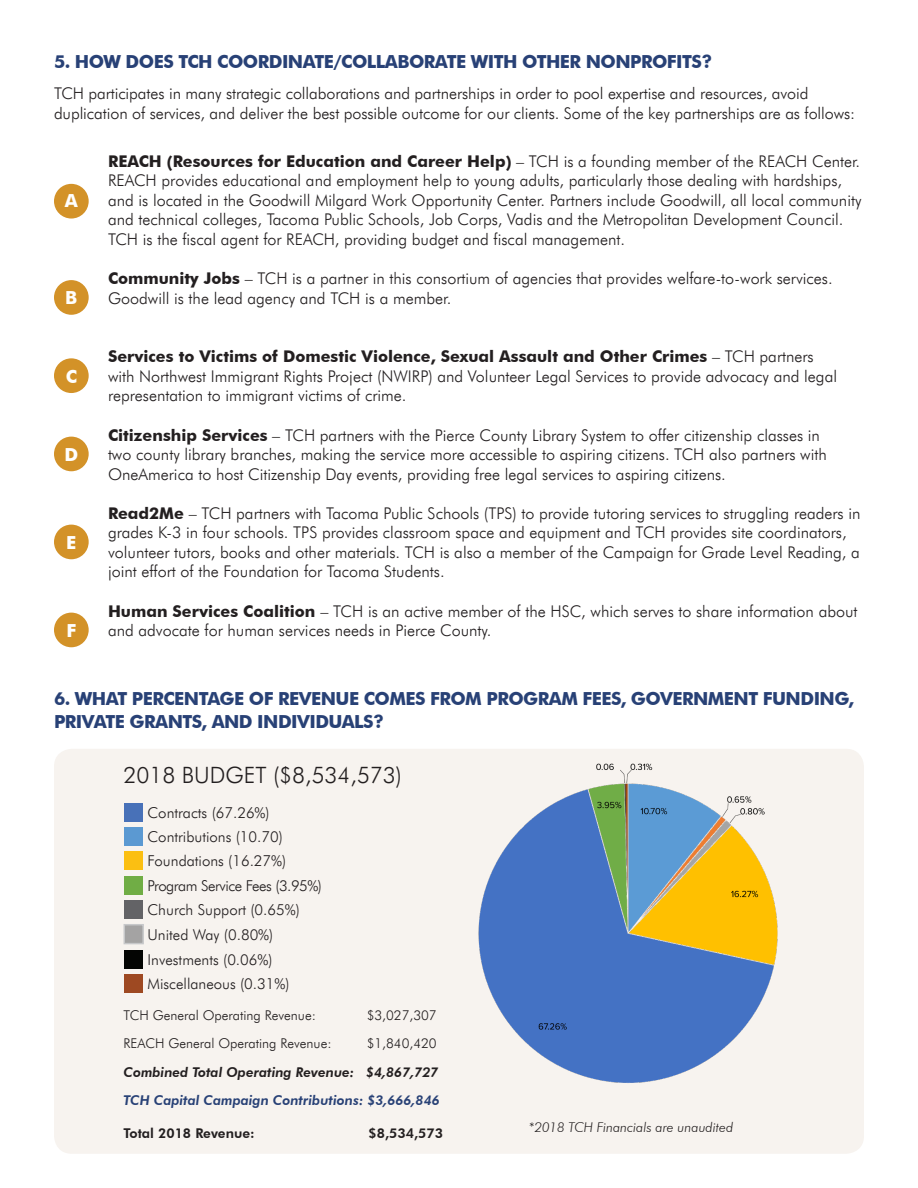
<style>
.page{position:relative;width:918px;height:1188px;background:#fff}
.page>*{position:absolute;margin:0;border:0;box-sizing:border-box;transform-origin:0 0}
.t1{font:300 22.5px "Futura BT";color:#231f20}
.t2{font:700 18px/22.5px "Futura BT";letter-spacing:-.03em;color:#284176}
.t3{font:700 18px "Futura BT";color:#fff}
.t4{font:300 16.2px/19.5px "Futura BT";color:#231f20}
.t5{font:300 15px "Futura BT";color:#231f20}
.t6{font:300 15px "Futura BT";letter-spacing:-.03em;color:#231f20}
.t7{font:300 13.5px "Futura BT";color:#231f20}
.t8{font:italic 800 13.5px "Futura BT";color:#284176}
.t9{font:italic 800 13.5px "Futura BT";color:#231f20}
.t10{font:italic 300 13.5px "Futura BT";color:#231f20}
.t11{font:800 13.5px "Futura BT";color:#231f20}
.s1{font-weight:700}
</style>
<div class="page">
<div style="left:54px;top:749px;width:810px;height:405px;background:#f7f3ef;border-radius:18px"></div>
<div style="left:54px;top:184px;width:35px;height:35px;background:#d39228;border-radius:50%"></div>
<div style="left:54px;top:280px;width:35px;height:35px;background:#d39228;border-radius:50%"></div>
<div style="left:54px;top:358px;width:35px;height:35px;background:#d39228;border-radius:50%"></div>
<div style="left:54px;top:437px;width:35px;height:34px;background:#d39228;border-radius:50%"></div>
<div style="left:54px;top:525px;width:35px;height:34px;background:#d39228;border-radius:50%"></div>
<div style="left:54px;top:613px;width:35px;height:34px;background:#d39228;border-radius:50%"></div>
<div style="left:124px;top:827px;width:19px;height:19px;background:#5b99d2"></div>
<div style="left:124px;top:900px;width:19px;height:19px;background:#636366"></div>
<div style="left:124px;top:924px;width:20px;height:20px;background:#a4a3a3;border:2px solid #c7c8ca"></div>
<div style="left:124px;top:803px;width:19px;height:19px;background:#4871b8"></div>
<div style="left:124px;top:851px;width:19px;height:19px;background:#fbbf12"></div>
<div style="left:124px;top:876px;width:19px;height:19px;background:#70ad45"></div>
<div style="left:124px;top:950px;width:19px;height:19px;background:#040503"></div>
<div style="left:124px;top:974px;width:19px;height:19px;background:#9e4922"></div>
<img style="left:478px;top:763px;width:300px;height:320px">
<p class="t2" style="left:54px;top:50px;width:660px">5. HOW DOES TCH COORDINATE/COLLABORATE WITH OTHER NONPROFITS?</p>
<p class="t4" style="left:54px;top:83px;width:803px">TCH participates in many strategic collaborations and partnerships in order to pool expertise and resources, avoid duplication of services, and deliver the best possible outcome for our clients. Some of the key partnerships are as follows:</p>
<p class="t4" style="left:108px;top:151px;width:755px"><span class="s1">REACH (Resources for Education and Career Help)</span> – TCH is a founding member of the REACH Center.<br>REACH provides educational and employment help to young adults, particularly those dealing with hardships, and is located in the Goodwill Milgard Work Opportunity Center. Partners include Goodwill, all local community and technical colleges, Tacoma Public Schools, Job Corps, Vadis and the Metropolitan Development Council.<br>TCH is the fiscal agent for REACH, providing budget and fiscal management.</p>
<p class="t4" style="left:108px;top:268px;width:726px"><span class="s1">Community Jobs</span> – TCH is a partner in this consortium of agencies that provides welfare-to-work services.<br>Goodwill is the lead agency and TCH is a member.</p>
<p class="t3" style="left:65px;top:189px;width:14px">A</p>
<p class="t3" style="left:65px;top:287px;width:14px">B</p>
<p class="t3" style="left:66px;top:365px;width:13px">C</p>
<p class="t3" style="left:64px;top:443px;width:15px">D</p>
<p class="t3" style="left:66px;top:531px;width:12px">E</p>
<p class="t3" style="left:66px;top:619px;width:11px">F</p>
<p class="t4" style="left:108px;top:347px;width:731px"><span class="s1">Services to Victims of Domestic Violence, Sexual Assault and Other Crimes</span> – TCH partners with Northwest Immigrant Rights Project (NWIRP) and Volunteer Legal Services to provide advocacy and legal representation to immigrant victims of crime.</p>
<p class="t4" style="left:108px;top:425px;width:720px"><span class="s1">Citizenship Services</span> – TCH partners with the Pierce County Library System to offer citizenship classes in two county library branches, making the service more accessible to aspiring citizens. TCH also partners with<br>OneAmerica to host Citizenship Day events, providing free legal services to aspiring citizens.</p>
<p class="t4" style="left:108px;top:503px;width:754px"><span class="s1">Read2Me</span> – TCH partners with Tacoma Public Schools (TPS) to provide tutoring services to struggling readers in grades K-3 in four schools. TPS provides classroom space and equipment and TCH provides site coordinators, volunteer tutors, books and other materials. TCH is also a member of the Campaign for Grade Level Reading, a joint effort of the Foundation for Tacoma Students.</p>
<p class="t4" style="left:108px;top:601px;width:751px"><span class="s1">Human Services Coalition</span> – TCH is an active member of the HSC, which serves to share information about and advocate for human services needs in Pierce County.</p>
<p class="t2" style="left:54px;top:687px;width:802px">6. WHAT PERCENTAGE OF REVENUE COMES FROM PROGRAM FEES, GOVERNMENT FUNDING,<br>PRIVATE GRANTS, AND INDIVIDUALS?</p>
<p class="t1" style="left:124px;top:761px;width:280px">2018 BUDGET ($8,534,573)</p>
<p class="t5" style="left:148px;top:804px;width:124px">Contracts (67.26%)</p>
<p class="t5" style="left:148px;top:828px;width:137px">Contributions (10.70)</p>
<p class="t5" style="left:148px;top:852px;width:140px">Foundations (16.27%)</p>
<p class="t6" style="left:148px;top:877px;width:176px">Program Service Fees (3.95%)</p>
<p class="t5" style="left:148px;top:901px;width:154px">Church Support (0.65%)</p>
<p class="t5" style="left:148px;top:926px;width:127px">United Way (0.80%)</p>
<p class="t5" style="left:148px;top:950px;width:127px">Investments (0.06%)</p>
<p class="t5" style="left:148px;top:974px;width:144px">Miscellaneous (0.31%)</p>
<p class="t7" style="left:124px;top:1007px;width:194px">TCH General Operating Revenue:</p>
<p class="t7" style="left:367px;top:1007px;width:71px">$3,027,307</p>
<p class="t7" style="left:124px;top:1035px;width:210px">REACH General Operating Revenue:</p>
<p class="t7" style="left:367px;top:1035px;width:71px">$1,840,420</p>
<p class="t9" style="left:124px;top:1064px;width:316px">Combined Total Operating Revenue: $4,867,727</p>
<p class="t8" style="left:124px;top:1092px;width:318px">TCH Capital Campaign Contributions: $3,666,846</p>
<p class="t11" style="left:124px;top:1125px;width:133px">Total 2018 Revenue:</p>
<p class="t11" style="left:369px;top:1125px;width:76px">$8,534,573</p>
<p class="t10" style="left:529px;top:1119px;width:206px">*2018 TCH Financials are unaudited</p>
</div>
